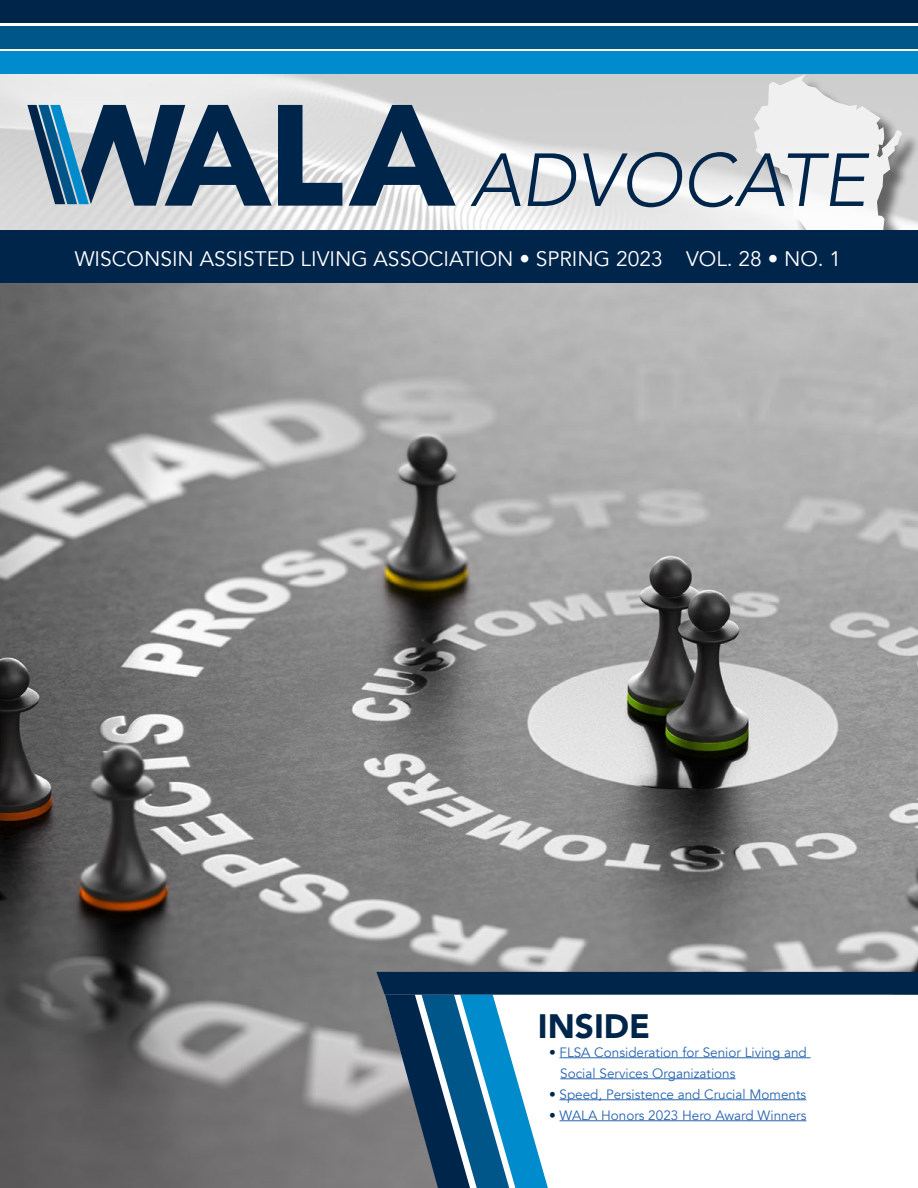
<style>
.page{position:relative;width:918px;height:1188px;background:#fff}
.page>*{position:absolute;margin:0;border:0;box-sizing:border-box;transform-origin:0 0}
.t1{font:italic 300 74.25px "Avenir";color:#00254a}
.t2{font:900 33.75px "Avenir";color:#00254a}
.t3{font:21px "Avenir";color:#fff}
.t4{font:13.5px/21px "Avenir";color:#2764b0}
.s1{color:#00254a}
</style>
<div class="page">
<img style="left:0;top:283px;width:918px;height:905px">
<img style="left:0;top:74px;width:918px;height:156px">
<div style="left:0;top:0;width:918px;height:23px;background:#00254a"></div>
<div style="left:0;top:26px;width:918px;height:22px;background:#005689"></div>
<div style="left:757px;top:77px;width:161px;height:174px;background:#000;opacity:.75"></div>
<svg style="left:754px;top:74px;width:148px;height:156px"></svg>
<svg style="left:278px;top:105px;width:64px;height:101px;background:#6b7e92"></svg>
<svg style="left:27px;top:105px;width:245px;height:101px;background:#657f95"></svg>
<svg style="left:349px;top:105px;width:107px;height:101px;background:#7a8b9c"></svg>
<div style="left:0;top:230px;width:918px;height:53px;background:#00254a"></div>
<div style="left:0;top:51px;width:918px;height:23px;background:#008ccc"></div>
<svg style="left:376px;top:972px;width:542px;height:216px"></svg>
<h1 class="t1" style="left:470px;top:136px;width:398px">ADVOCATE</h1>
<h3 class="t3" style="left:75px;top:246px;width:768px">WISCONSIN ASSISTED LIVING ASSOCIATION • SPRING 2023 VOL. 28 • NO. 1</h3>
<h2 class="t2" style="left:538px;top:997px;width:114px">INSIDE</h2>
<p class="t4" style="left:560px;top:1042px;width:248px;text-indent:-11px"><span class="s1">•</span> FLSA Consideration for Senior Living and<br>Social Services Organizations</p>
<p class="t4" style="left:549px;top:1084px;width:259px"><span class="s1">•</span> Speed, Persistence and Crucial Moments</p>
<p class="t4" style="left:549px;top:1105px;width:259px"><span class="s1">•</span> WALA Honors 2023 Hero Award Winners</p>
</div>
